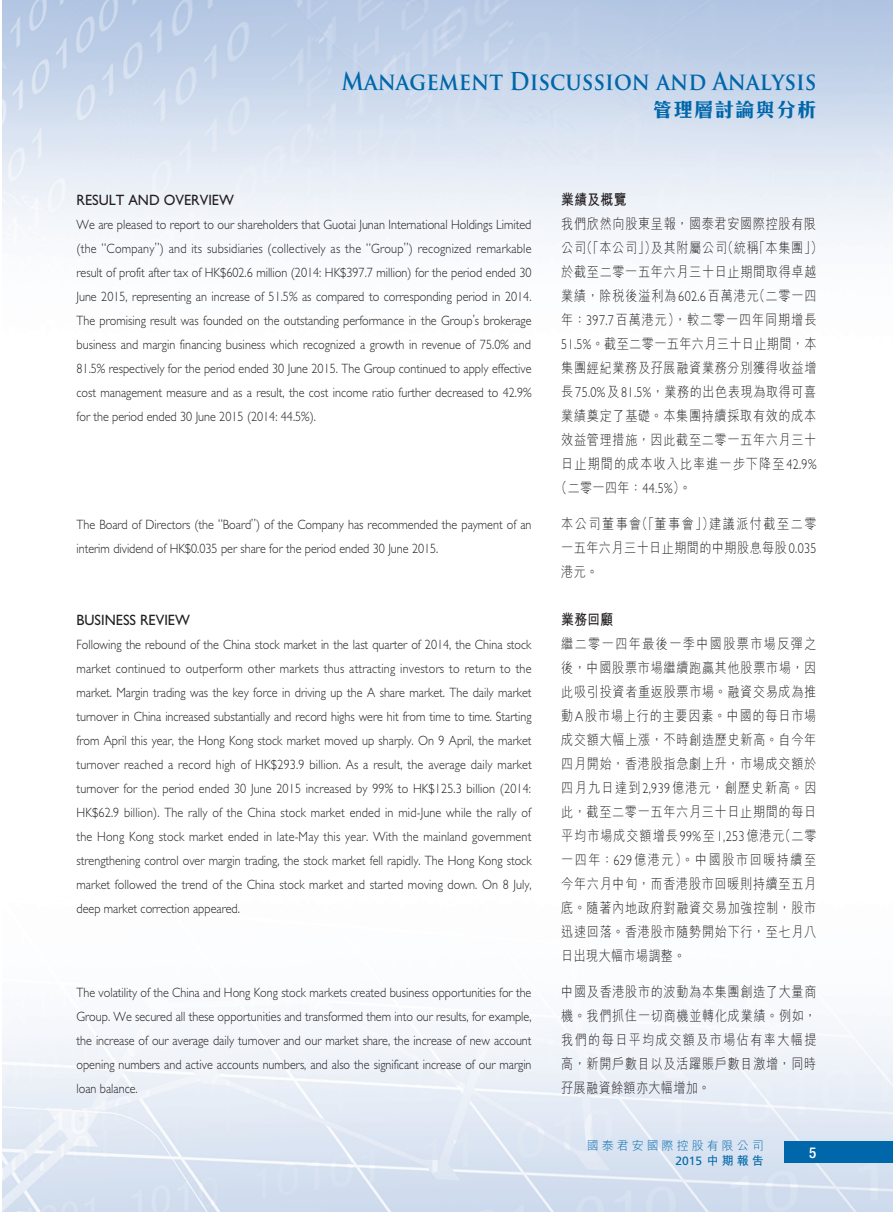
<style>
.page{position:relative;width:893px;height:1212px;background:#fff}
.page>*{position:absolute;margin:0;border:0;box-sizing:border-box;transform-origin:0 0}
.t1{font:700 24px "Trajan Pro";color:#0067aa;scale:.9 1}
.t2{font:700 19.5px "C Hei 3 HK";letter-spacing:.055em;color:#0067aa}
._3__標題{font:15px "Gill Sans Std";color:#231f20;scale:.95 1}
._8__標題---C{font:700 15px "M Hei HK";letter-spacing:.03em;color:#231f20;scale:.85 1}
.t3{font:500 condensed 15px "Helvetica Neue LT Std";color:#fff}
._6__內文---C{font:300 14.25px/24px "M Hei HK";letter-spacing:.055em;color:#231f20;text-align:justify;scale:.85 1}
._6__內文---C-2{font:300 14.25px "M Hei HK";letter-spacing:.075em;color:#231f20;scale:.85 1}
._6__內文---C-3{font:300 14.25px "M Hei HK";letter-spacing:.035em;color:#231f20;scale:.85 1}
._6__內文---C-4{font:300 14.25px "M Hei HK";letter-spacing:.09em;color:#231f20;scale:.85 1}
._1__內文{font:300 13.5px/24px "Gill Sans Std";color:#231f20;text-align:justify;scale:.9 1}
.t4{font:300 12px "M Hei HK";letter-spacing:.25em;color:#0067aa}
.t5{font:12px "Frutiger LT Std";color:#0067aa}
.s1{font-family:"Gill Sans Std"}
.s2{font-family:"M Hei HK";font-weight:700}
</style>
<div class="page">
<img style="left:2px;top:0;width:891px;height:1212px">
<div style="left:784px;top:1141px;width:109px;height:21px;background:#0067aa"></div>
<h1 class="t1" style="left:341px;top:66px;width:529px">Management Discussion and Analysis</h1>
<h2 class="t2" style="left:653px;top:100px;width:165px">管理層討論與分析</h2>
<p class="_3__標題" style="left:77px;top:191px;width:167px">RESULT AND OVERVIEW</p>
<p class="_1__內文" style="left:77px;top:212px;width:507px">We are pleased to report to our shareholders that Guotai Junan International Holdings Limited (the “Company”) and its subsidiaries (collectively as the “Group”) recognized remarkable result of profit after tax of HK$602.6 million (2014: HK$397.7 million) for the period ended 30<br>June 2015, representing an increase of 51.5% as compared to corresponding period in 2014.<br>The promising result was founded on the outstanding performance in the Group’s brokerage business and margin financing business which recognized a growth in revenue of 75.0% and 81.5% respectively for the period ended 30 June 2015. The Group continued to apply effective cost management measure and as a result, the cost income ratio further decreased to 42.9% for the period ended 30 June 2015 (2014: 44.5%).</p>
<p class="_1__內文" style="left:77px;top:512px;width:507px">The Board of Directors (the “Board”) of the Company has recommended the payment of an interim dividend of HK$0.035 per share for the period ended 30 June 2015.</p>
<p class="_3__標題" style="left:77px;top:611px;width:121px">BUSINESS REVIEW</p>
<p class="_1__內文" style="left:77px;top:632px;width:507px">Following the rebound of the China stock market in the last quarter of 2014, the China stock market continued to outperform other markets thus attracting investors to return to the market. Margin trading was the key force in driving up the A share market. The daily market turnover in China increased substantially and record highs were hit from time to time. Starting from April this year, the Hong Kong stock market moved up sharply. On 9 April, the market turnover reached a record high of HK$293.9 billion. As a result, the average daily market turnover for the period ended 30 June 2015 increased by 99% to HK$125.3 billion (2014:<br>HK$62.9 billion). The rally of the China stock market ended in mid-June while the rally of the Hong Kong stock market ended in late-May this year. With the mainland government strengthening control over margin trading, the stock market fell rapidly. The Hong Kong stock market followed the trend of the China stock market and started moving down. On 8 July, deep market correction appeared.</p>
<p class="_1__內文" style="left:77px;top:980px;width:507px">The volatility of the China and Hong Kong stock markets created business opportunities for the Group. We secured all these opportunities and transformed them into our results, for example, the increase of our average daily turnover and our market share, the increase of new account opening numbers and active accounts numbers, and also the significant increase of our margin loan balance.</p>
<p class="_8__標題---C" style="left:561px;top:188px;width:78px">業績及概覽</p>
<p class="_6__內文---C" style="left:561px;top:211px;width:302px">我們欣然向股東呈報，國泰君安國際控股有限</p>
<p class="_6__內文---C" style="left:561px;top:235px;width:309px">公司（「本公司」）及其附屬公司（統稱「本集團」）</p>
<p class="_6__內文---C" style="left:561px;top:259px;width:302px">於截至二零一五年六月三十日止期間取得卓越</p>
<p class="_6__內文---C" style="left:561px;top:283px;width:302px">業績，除稅後溢利為<span class="s1">602.6</span>百萬港元（二零一四</p>
<p class="_6__內文---C-2" style="left:561px;top:312px;width:302px">年：<span class="s1">397.7</span>百萬港元），較二零一四年同期增長</p>
<p class="_6__內文---C-3" style="left:561px;top:336px;width:302px"><span class="s1">51.5%</span>。截至二零一五年六月三十日止期間，本</p>
<p class="_6__內文---C" style="left:561px;top:355px;width:302px">集團經紀業務及孖展融資業務分別獲得收益增</p>
<p class="_6__內文---C" style="left:561px;top:379px;width:302px">長<span class="s1">75.0%</span>及<span class="s1">81.5%</span>，業務的出色表現為取得可喜</p>
<p class="_6__內文---C" style="left:561px;top:403px;width:302px">業績奠定了基礎。本集團持續採取有效的成本</p>
<p class="_6__內文---C" style="left:561px;top:427px;width:302px">效益管理措施，因此截至二零一五年六月三十</p>
<p class="_6__內文---C-4" style="left:561px;top:456px;width:302px">日止期間的成本收入比率進一步下降至<span class="s1">42.9%</span></p>
<p class="_6__內文---C" style="left:555px;top:475px;width:162px">（二零一四年：<span class="s1">44.5%</span>）。</p>
<p class="_6__內文---C" style="left:561px;top:511px;width:302px">本公司董事會（「董事會」）建議派付截至二零一五年六月三十日止期間的中期股息每股<span class="s1">0.035</span>港元。</p>
<p class="_8__標題---C" style="left:561px;top:608px;width:63px">業務回顧</p>
<p class="_6__內文---C" style="left:561px;top:631px;width:302px">繼二零一四年最後一季中國股票市場反彈之後，中國股票市場繼續跑贏其他股票市場，因此吸引投資者重返股票市場。融資交易成為推動<span class="s1">A</span>股市場上行的主要因素。中國的每日市場成交額大幅上漲，不時創造歷史新高。自今年四月開始，香港股指急劇上升，市場成交額於四月九日達到<span class="s1">2,939</span>億港元，創歷史新高。因此，截至二零一五年六月三十日止期間的每日平均市場成交額增長<span class="s1">99%</span>至<span class="s1">1,253</span>億港元（二零一四年：<span class="s1">629</span>億港元）。中國股市回暖持續至今年六月中旬，而香港股市回暖則持續至五月底。隨著內地政府對融資交易加強控制，股市迅速回落。香港股市隨勢開始下行，至七月八日出現大幅市場調整。</p>
<p class="_6__內文---C" style="left:561px;top:979px;width:302px">中國及香港股市的波動為本集團創造了大量商機。我們抓住一切商機並轉化成業績。例如，我們的每日平均成交額及市場佔有率大幅提高，新開戶數目以及活躍賬戶數目激增，同時孖展融資餘額亦大幅增加。</p>
<p class="t4" style="left:587px;top:1140px;width:178px">國泰君安國際控股有限公司</p>
<p class="t5" style="left:675px;top:1153px;width:90px">2015 <span class="s2">中期報告</span></p>
<p class="t3" style="left:809px;top:1143px;width:9px">5</p>
</div>
